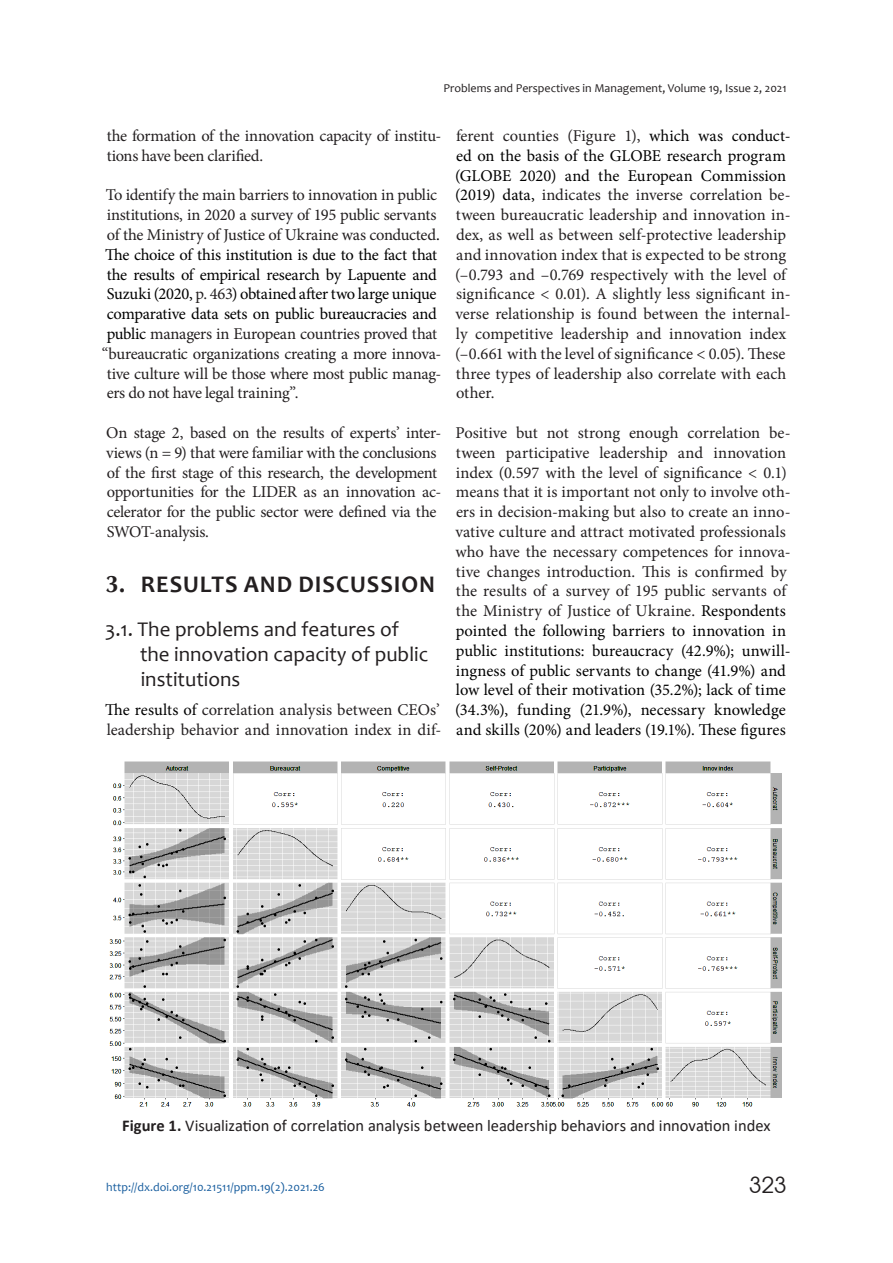
<style>
.page{position:relative;width:893px;height:1263px;background:#fff}
.page>*{position:absolute;margin:0;border:0;box-sizing:border-box;transform-origin:0 0}
.t1{font:700 24px "Candara";letter-spacing:.04em;color:#231f20}
.t2{font:22.5px "Avant Garde Gothic C";color:#231f20}
.t3{font:21px/25.2px "Candara";color:#231f20}
.t4{font:16.5px/19.8px "Minion Pro";letter-spacing:-.005em;color:#231f20}
.t5{font:16.5px "Minion Pro";letter-spacing:-.02em;color:#000}
.t6{font:16.5px "Calibri";color:#231f20}
.t7{font:12px "Candara";color:#231f20}
.t8{font:12px "Candara";color:#175d9e}
.s1{color:#000}
.s2{color:#231f20}
.s3{font-family:"AG Opus"}
.s4{font-weight:700}
</style>
<div class="page">
<img style="left:109px;top:761px;width:673px;height:346px">
<p class="t7" style="left:444px;top:83px;width:345px">Problems and Perspectives in Management, Volume 19, Issue 2, 2021</p>
<p class="t4" style="left:107px;top:127px;width:336px">the formation of the innovation capacity of institu&shy;tions have been clarified.</p>
<p class="t4" style="left:106px;top:187px;width:333px">To identify the main barriers to innovation in public</p>
<p class="t4" style="left:107px;top:207px;width:331px">institutions, in 2020 a survey of 195 public servants</p>
<p class="t4" style="left:107px;top:226px;width:334px">of the Ministry of Justice of Ukraine was conducted<span class="s1">.</span></p>
<p class="t5" style="left:105px;top:248px;width:332px">The choice of this institution is due to the fact that</p>
<p class="t5" style="left:107px;top:268px;width:332px">the results of empirical research by Lapuente and</p>
<p class="t5" style="left:107px;top:288px;width:331px">Suzuki (2020, <span class="s2">p. 463</span>) obtained after two large unique</p>
<p class="t5" style="left:107px;top:307px;width:331px">comparative data sets on public bureaucracies and</p>
<p class="t4" style="left:107px;top:325px;width:331px"><span class="s1">public</span> managers in European countries proved that</p>
<p class="t4" style="left:102px;top:345px;width:341px">“bureaucratic organizations creating a more innova-</p>
<p class="t4" style="left:107px;top:365px;width:336px">tive culture will be those where most public manag-</p>
<p class="t4" style="left:107px;top:385px;width:193px">ers do not have legal training”.</p>
<p class="t4" style="left:106px;top:424px;width:337px">On stage 2, based on the results of experts’ inter&shy;views (n = 9) that were familiar with the conclusions of the first stage of this research, the development opportunities for the LIDER as an innovation ac&shy;celerator for the public sector were defined via the SWOT-analysis.</p>
<h1 class="t1" style="left:105px;top:575px;width:331px"><span class="s3">3.</span> RESULTS AND DISCUSSION</h1>
<p class="t3" style="left:140px;top:618px;width:290px;text-indent:-35px">3.1. The problems and features of the innovation capacity of public institutions</p>
<p class="t4" style="left:105px;top:702px;width:338px"><span class="s1">The results of</span> correlation analysis between CEOs’ leadership behavior and innovation index in dif-</p>
<p class="t4" style="left:455px;top:127px;width:337px">ferent counties (Figure 1), <span class="s1">which was conduct&shy;ed on the basis of the GLOBE research program (GLOBE 2020) and the European Commission (2019) data,</span> indicates the inverse correlation be&shy;tween bureaucratic leadership and innovation in&shy;dex, as well as between self-protective leadership and innovation index that is expected to be strong (–0.793 and –0.769 respectively with the level of significance &lt; 0.01). A slightly less significant in&shy;verse relationship is found between the internal&shy;ly competitive leadership and innovation index (–0.661 with the level of significance &lt; 0.05). These three types of leadership also correlate with each other.</p>
<p class="t4" style="left:455px;top:424px;width:337px">Positive but not strong enough correlation be&shy;tween participative leadership and innovation index (0.597 with the level of significance &lt; 0.1) means that it is important not only to involve oth&shy;ers in decision-making but also to create an inno&shy;vative culture and attract motivated professionals who have the necessary competences for innova&shy;tive changes introduction. This is confirmed by the results of a survey of 195 public servants of the Ministry of Justice of Ukraine. <span class="s1">Respondents pointed the following barriers to innovation in public institutions: bureaucracy (42.9%); unwill&shy;ingness of public servants to change (41.9%) and low level of their motivation (35.2%); lack of time (34.3%), funding (21.9%), necessary knowledge and skills (20%) and leaders (19.1%). These figures</span></p>
<p class="t6" style="left:122px;top:1114px;width:650px"><span class="s4">Figure 1.</span> Visualization of correlation analysis between leadership behaviors and innovation index</p>
<p class="t8" style="left:106px;top:1182px;width:220px">http://dx.doi.org/10.21511/ppm.19(2).2021.26</p>
<h2 class="t2" style="left:749px;top:1172px;width:39px">323</h2>
</div>
